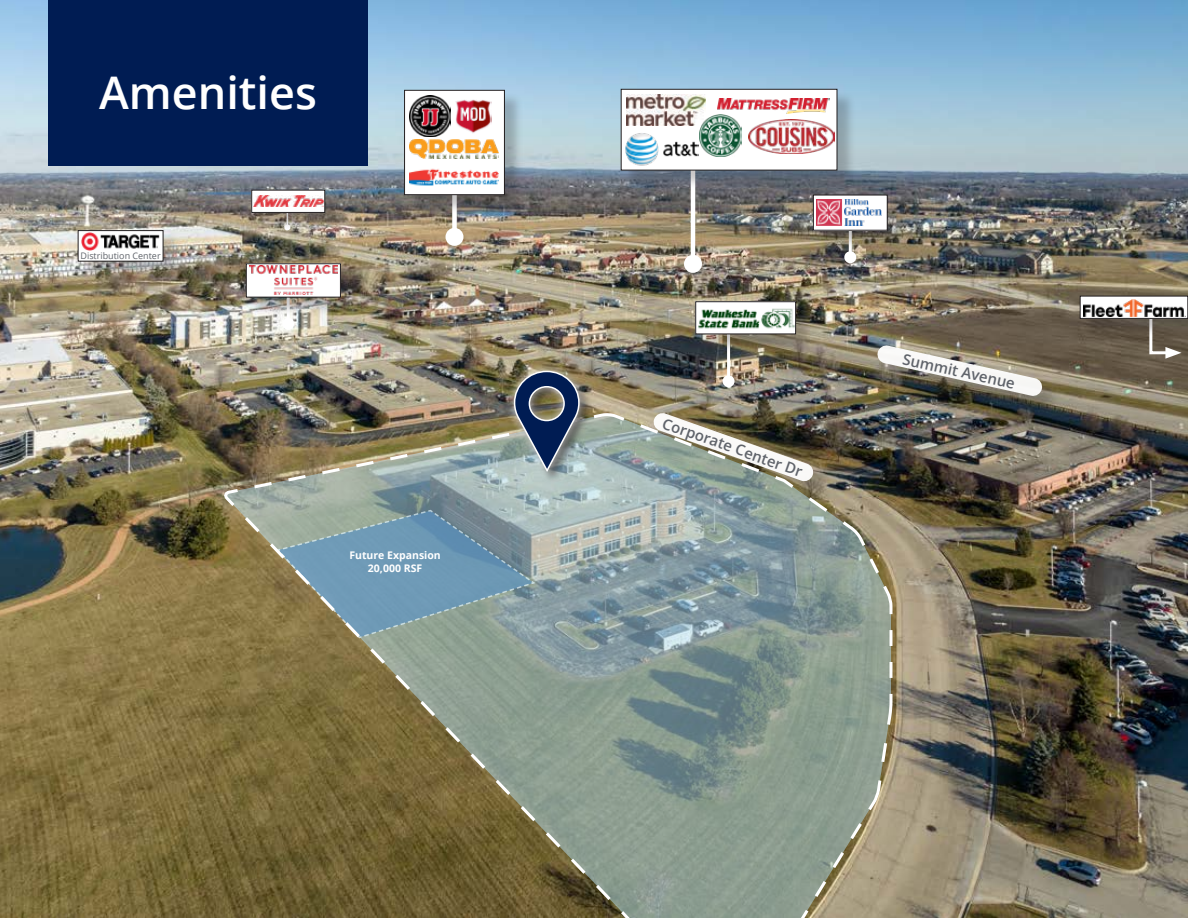
<style>
.page{position:relative;width:1188px;height:918px;background:#fff}
.page>*{position:absolute;margin:0;border:0;box-sizing:border-box;transform-origin:0 0}
.t1{font:600 45px "Open Sans";color:#fff}
.Photo_Caption{font:600 15px "Open Sans";color:#5f636a}
.t2{font:700 10.5px "Open Sans";color:#fff}
.Photo_Caption-2{font:9px "Open Sans";color:#5f636a}
</style>
<div class="page">
<img style="left:0;top:0;width:1188px;height:918px">
<hr style="left:691px;top:152px;width:4px;height:112px;background:#fff">
<div style="left:684px;top:255px;width:18px;height:18px;background:#fff;border-radius:50%"></div>
<img style="left:0;top:0;width:478px;height:434px">
<div style="left:880px;top:348px;width:181px;height:66px;background:#231f20;opacity:.25"></div>
<img style="left:877px;top:345px;width:166px;height:52px">
<div style="left:623px;top:91px;width:233px;height:98px;background:#231f20;opacity:.25"></div>
<div style="left:621px;top:89px;width:216px;height:81px;background:#fff"></div>
<div style="left:621px;top:89px;width:216px;height:81px;border:1px solid #231f20"></div>
<img style="left:626px;top:94px;width:80px;height:32px">
<img style="left:718px;top:98px;width:111px;height:15px">
<img style="left:749px;top:120px;width:85px;height:34px">
<img style="left:700px;top:114px;width:42px;height:43px">
<img style="left:625px;top:133px;width:73px;height:33px">
<hr style="left:849px;top:220px;width:3px;height:37px;background:#fff">
<div style="left:844px;top:251px;width:12px;height:12px;background:#fff;border-radius:50%"></div>
<div style="left:815px;top:197px;width:91px;height:52px;background:#231f20;opacity:.25"></div>
<svg style="left:815px;top:197px;width:70px;height:31px"></svg>
<img style="left:816px;top:200px;width:66px;height:25px">
<div style="left:80px;top:233px;width:102px;height:47px;background:#231f20;opacity:.25"></div>
<div style="left:78px;top:231px;width:85px;height:30px;background:#fff"></div>
<img style="left:82px;top:233px;width:77px;height:18px">
<div style="left:78px;top:230px;width:85px;height:31px;border:1px solid #231f20"></div>
<hr style="left:287px;top:287px;width:3px;height:37px;background:#fff">
<div style="left:282px;top:318px;width:12px;height:12px;background:#fff;border-radius:50%"></div>
<div style="left:248px;top:266px;width:111px;height:50px;background:#231f20;opacity:.25"></div>
<svg style="left:246px;top:264px;width:94px;height:33px"></svg>
<img style="left:250px;top:266px;width:87px;height:29px">
<svg style="left:1148px;top:337px;width:34px;height:22px"></svg>
<div style="left:1082px;top:298px;width:106px;height:39px;background:#231f20;opacity:.25"></div>
<svg style="left:1082px;top:298px;width:104px;height:19px"></svg>
<img style="left:1084px;top:300px;width:101px;height:16px">
<div style="left:1080px;top:296px;width:108px;height:23px;border:1px solid #231f20"></div>
<hr style="left:727px;top:323px;width:3px;height:58px;background:#fff">
<div style="left:723px;top:375px;width:12px;height:12px;background:#fff;border-radius:50%"></div>
<div style="left:698px;top:304px;width:116px;height:49px;background:#231f20;opacity:.25"></div>
<img style="left:698px;top:304px;width:96px;height:28px">
<div style="left:452px;top:156px;width:5px;height:81px;background:#fff"></div>
<div style="left:445px;top:228px;width:18px;height:18px;background:#fff;border-radius:50%"></div>
<div style="left:407px;top:92px;width:116px;height:121px;background:#231f20;opacity:.25"></div>
<div style="left:405px;top:90px;width:99px;height:105px;background:#fff"></div>
<div style="left:404px;top:90px;width:101px;height:105px;border:1px solid #231f20"></div>
<img style="left:409px;top:95px;width:42px;height:42px">
<img style="left:409px;top:140px;width:90px;height:18px">
<img style="left:455px;top:99px;width:36px;height:34px">
<img style="left:409px;top:168px;width:90px;height:18px">
<div style="left:254px;top:192px;width:89px;height:39px;background:#231f20;opacity:.25"></div>
<div style="left:252px;top:190px;width:73px;height:22px;background:#fff"></div>
<img style="left:254px;top:196px;width:69px;height:10px">
<div style="left:252px;top:190px;width:73px;height:23px;border:1px solid #231f20"></div>
<div style="left:48px;top:0;width:320px;height:165px;background:#001c53"></div>
<svg style="left:222px;top:411px;width:672px;height:507px;background:#848b7b"></svg>
<div style="left:511px;top:368px;width:81px;height:115px;background:#231f20;opacity:.75"></div>
<div style="left:505px;top:361px;width:84px;height:119px;background:#fff;opacity:.75"></div>
<img style="left:243px;top:370px;width:338px;height:122px">
<p class="t1" style="left:99px;top:62px;width:219px">Amenities</p>
<p class="Photo_Caption-2" style="left:81px;top:249px;width:82px">Distribution Center</p>
<p class="t2" style="left:349px;top:548px;width:93px">Future Expansion</p>
<p class="t2" style="left:368px;top:561px;width:56px">20,000 RSF</p>
<p class="Photo_Caption" style="left:667px;top:412px;width:149px;rotate:20deg">Corporate Center Dr</p>
<p class="Photo_Caption" style="left:905px;top:349px;width:116px;rotate:12deg">Summit Avenue</p>
</div>
